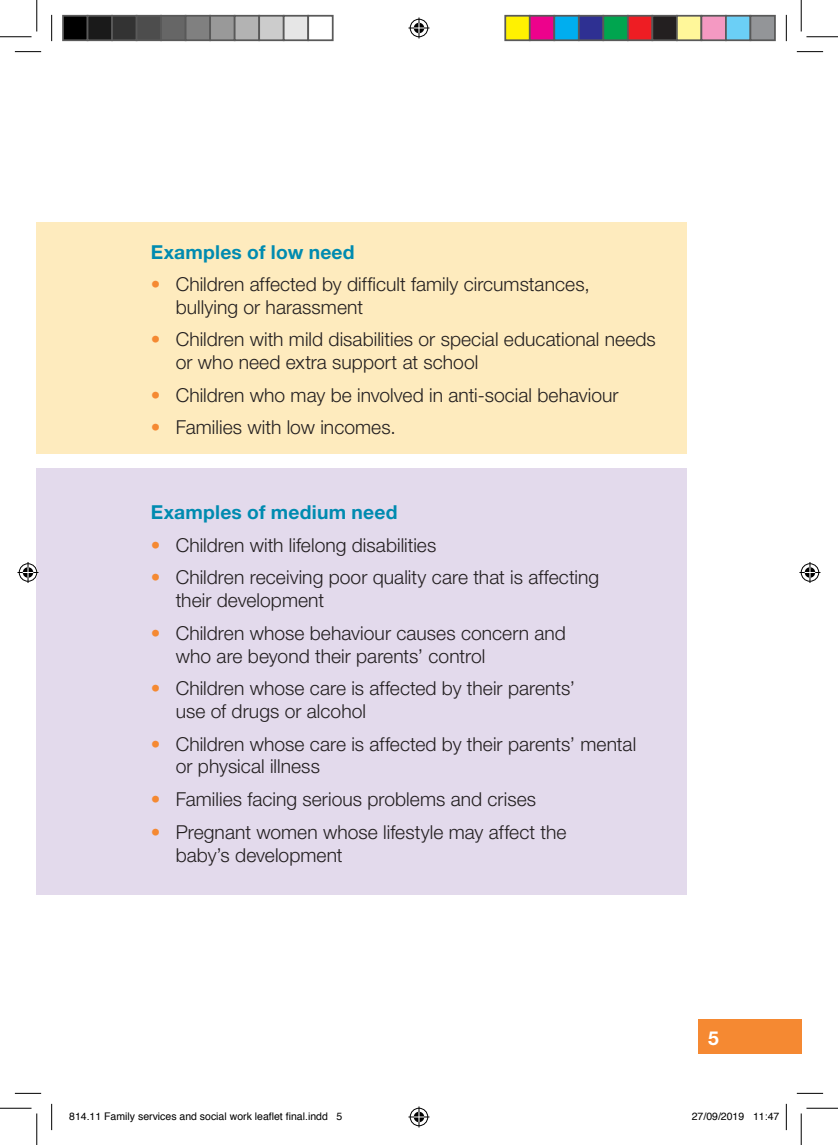
<style>
.page{position:relative;width:838px;height:1145px;background:#fff}
.page>*{position:absolute;margin:0;border:0;box-sizing:border-box;transform-origin:0 0}
.t1{font:300 19.25px/22.8px "Helvetica Neue";color:#231f20}
.C_heading{font:700 19.25px "Helvetica Neue";letter-spacing:.01em;color:#008bb0}
.t2{font:700 19.25px "Helvetica Neue";color:#fff}
.t3{font:10.5px "Helvetica";color:#000}
.s1{color:#f58932}
</style>
<div class="page">
<div style="left:698px;top:1019px;width:103px;height:35px;background:#f58932"></div>
<div style="left:37px;top:468px;width:650px;height:427px;background:#e3daec"></div>
<div style="left:37px;top:223px;width:650px;height:231px;background:#feebbe"></div>
<svg style="left:15px;top:51px;width:26px;height:1px"></svg>
<svg style="left:796px;top:51px;width:27px;height:1px"></svg>
<svg style="left:15px;top:1093px;width:26px;height:1px"></svg>
<svg style="left:796px;top:1093px;width:27px;height:1px"></svg>
<svg style="left:51px;top:15px;width:1px;height:26px"></svg>
<svg style="left:51px;top:1104px;width:1px;height:26px"></svg>
<svg style="left:786px;top:15px;width:1px;height:26px"></svg>
<svg style="left:786px;top:1104px;width:1px;height:26px"></svg>
<hr style="left:0;top:36px;width:32px;height:1px;background:#000">
<hr style="left:806px;top:36px;width:31px;height:1px;background:#000">
<hr style="left:0;top:1108px;width:32px;height:1px;background:#000">
<hr style="left:806px;top:1108px;width:31px;height:1px;background:#000">
<hr style="left:36px;top:0;width:1px;height:31px;background:#000">
<hr style="left:36px;top:1113px;width:1px;height:32px;background:#000">
<hr style="left:800px;top:0;width:1px;height:31px;background:#000">
<hr style="left:800px;top:1113px;width:1px;height:32px;background:#000">
<svg style="left:408px;top:18px;width:21px;height:21px"></svg>
<svg style="left:408px;top:1106px;width:21px;height:21px"></svg>
<svg style="left:18px;top:562px;width:21px;height:21px"></svg>
<svg style="left:799px;top:562px;width:21px;height:21px"></svg>
<div style="left:63px;top:16px;width:25px;height:24px;background:#000"></div>
<div style="left:62px;top:15px;width:26px;height:26px;border:2px solid #595959"></div>
<div style="left:88px;top:16px;width:24px;height:24px;background:#1a1a1a"></div>
<div style="left:87px;top:15px;width:26px;height:26px;border:2px solid #595959"></div>
<div style="left:112px;top:16px;width:25px;height:24px;background:#333"></div>
<div style="left:111px;top:15px;width:26px;height:26px;border:2px solid #595959"></div>
<div style="left:137px;top:16px;width:24px;height:24px;background:#4d4d4d"></div>
<div style="left:136px;top:15px;width:26px;height:26px;border:2px solid #595959"></div>
<div style="left:161px;top:16px;width:25px;height:24px;background:#666"></div>
<div style="left:160px;top:15px;width:26px;height:26px;border:2px solid #595959"></div>
<div style="left:186px;top:16px;width:24px;height:24px;background:#808080"></div>
<div style="left:185px;top:15px;width:26px;height:26px;border:2px solid #595959"></div>
<div style="left:210px;top:16px;width:25px;height:24px;background:#999"></div>
<div style="left:209px;top:15px;width:26px;height:26px;border:2px solid #595959"></div>
<div style="left:235px;top:16px;width:24px;height:24px;background:#b3b3b3"></div>
<div style="left:234px;top:15px;width:26px;height:26px;border:2px solid #595959"></div>
<div style="left:259px;top:16px;width:25px;height:24px;background:#ccc"></div>
<div style="left:258px;top:15px;width:26px;height:26px;border:2px solid #595959"></div>
<div style="left:284px;top:16px;width:24px;height:24px;background:#e6e6e6"></div>
<div style="left:283px;top:15px;width:26px;height:26px;border:2px solid #595959"></div>
<div style="left:307px;top:15px;width:26px;height:26px;border:2px solid #595959"></div>
<div style="left:505px;top:16px;width:24px;height:24px;background:#fff101"></div>
<div style="left:504px;top:15px;width:26px;height:26px;border:2px solid #595959"></div>
<div style="left:529px;top:16px;width:25px;height:24px;background:#ed028c"></div>
<div style="left:529px;top:15px;width:26px;height:26px;border:2px solid #595959"></div>
<div style="left:554px;top:16px;width:24px;height:24px;background:#00aeef"></div>
<div style="left:553px;top:15px;width:26px;height:26px;border:2px solid #595959"></div>
<div style="left:578px;top:16px;width:25px;height:24px;background:#2e3092"></div>
<div style="left:578px;top:15px;width:26px;height:26px;border:2px solid #595959"></div>
<div style="left:603px;top:16px;width:24px;height:24px;background:#00a54f"></div>
<div style="left:602px;top:15px;width:26px;height:26px;border:2px solid #595959"></div>
<div style="left:627px;top:16px;width:25px;height:24px;background:#ee1d23"></div>
<div style="left:627px;top:15px;width:26px;height:26px;border:2px solid #595959"></div>
<div style="left:652px;top:16px;width:24px;height:24px;background:#231f20"></div>
<div style="left:651px;top:15px;width:26px;height:26px;border:2px solid #595959"></div>
<div style="left:676px;top:16px;width:25px;height:24px;background:#fff79a"></div>
<div style="left:676px;top:15px;width:26px;height:26px;border:2px solid #595959"></div>
<div style="left:701px;top:16px;width:24px;height:24px;background:#f499c2"></div>
<div style="left:700px;top:15px;width:26px;height:26px;border:2px solid #595959"></div>
<div style="left:725px;top:16px;width:25px;height:24px;background:#6bcff6"></div>
<div style="left:725px;top:15px;width:26px;height:26px;border:2px solid #595959"></div>
<div style="left:750px;top:16px;width:24px;height:24px;background:#939598"></div>
<div style="left:749px;top:15px;width:26px;height:26px;border:2px solid #595959"></div>
<p class="C_heading" style="left:151px;top:240px;width:205px">Examples of low need</p>
<p class="t1" style="left:176px;top:272px;width:415px;text-indent:-25px"><span class="s1">•</span> Children affected by difficult family circumstances, bullying or harassment</p>
<p class="t1" style="left:176px;top:328px;width:481px;text-indent:-25px"><span class="s1">•</span> Children with mild disabilities or special educational needs or who need extra support at school</p>
<p class="t1" style="left:151px;top:383px;width:469px"><span class="s1">•</span> Children who may be involved in anti-social behaviour</p>
<p class="t1" style="left:151px;top:416px;width:246px"><span class="s1">•</span> Families with low incomes.</p>
<p class="C_heading" style="left:151px;top:500px;width:248px">Examples of medium need</p>
<p class="t1" style="left:151px;top:533px;width:287px"><span class="s1">•</span> Children with lifelong disabilities</p>
<p class="t1" style="left:176px;top:566px;width:425px;text-indent:-25px"><span class="s1">•</span> Children receiving poor quality care that is affecting their development</p>
<p class="t1" style="left:176px;top:621px;width:391px;text-indent:-25px"><span class="s1">•</span> Children whose behaviour causes concern and who are beyond their parents’ control</p>
<p class="t1" style="left:176px;top:677px;width:401px;text-indent:-25px"><span class="s1">•</span> Children whose care is affected by their parents’ use of drugs or alcohol</p>
<p class="t1" style="left:176px;top:732px;width:462px;text-indent:-25px"><span class="s1">•</span> Children whose care is affected by their parents’ mental or physical illness</p>
<p class="t1" style="left:151px;top:788px;width:386px"><span class="s1">•</span> Families facing serious problems and crises</p>
<p class="t1" style="left:176px;top:820px;width:392px;text-indent:-25px"><span class="s1">•</span> Pregnant women whose lifestyle may affect the baby’s development</p>
<p class="t2" style="left:708px;top:1026px;width:12px">5</p>
<p class="t3" style="left:69px;top:1108px;width:275px">814.11 Family services and social work leaflet final.indd 5</p>
<p class="t3" style="left:691px;top:1108px;width:89px">27/09/2019 11:47</p>
</div>
